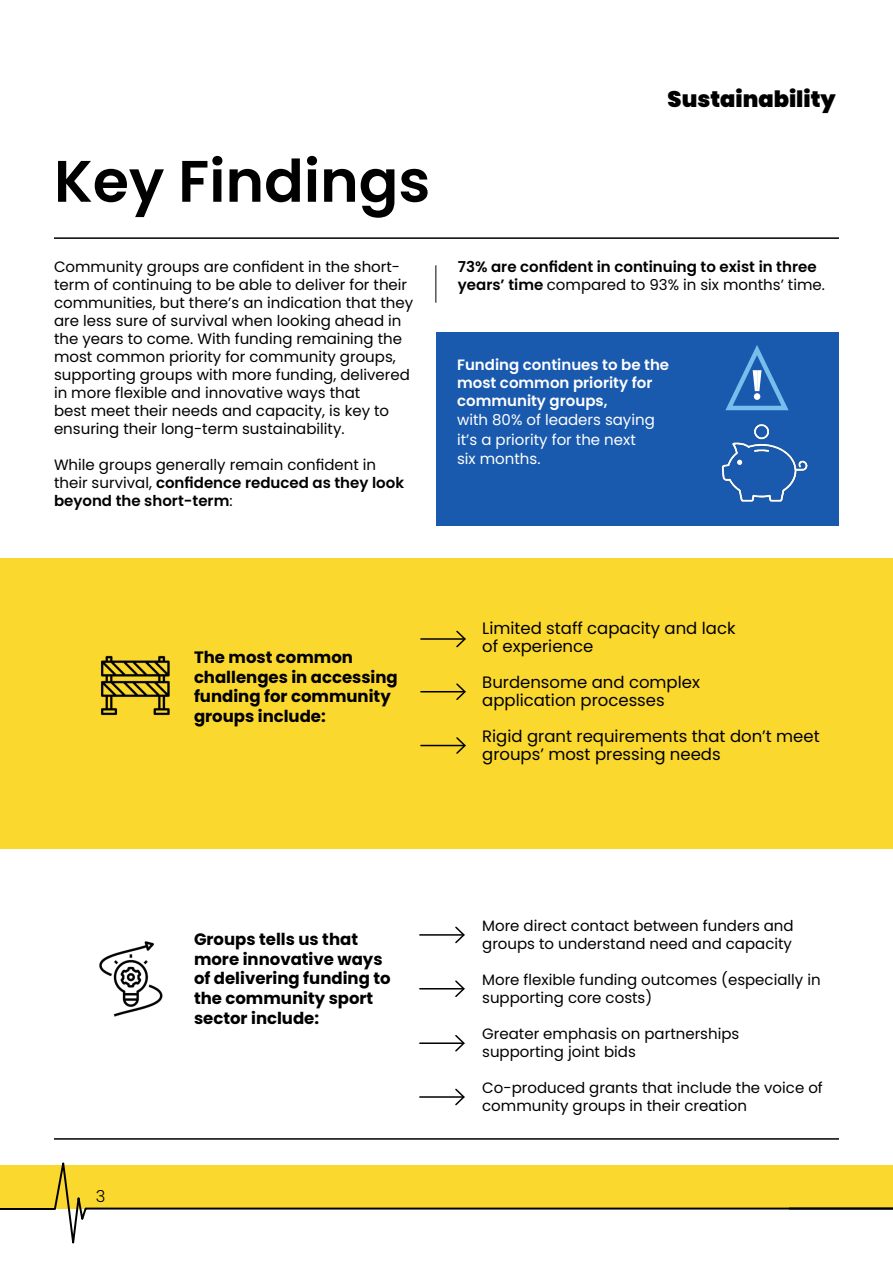
<style>
.page{position:relative;width:893px;height:1263px;background:#fff}
.page>*{position:absolute;margin:0;border:0;box-sizing:border-box;transform-origin:0 0}
.t1{font:600 58.5px "Poppins";color:#000}
.t2{font:900 22.5px "Poppins";color:#000}
.t3{font:700 16.5px/19.8px "Poppins";color:#000}
.t4{font:16.5px/18px "Poppins";color:#000}
.t5{font:300 16.5px "Poppins";color:#000}
.t6{font:15px/18px "Poppins";color:#000}
.t7{font:600 15px/18px "Poppins";color:#000}
.t8{font:600 15px/18px "Poppins";color:#fff}
.t9{font:15px/19.5px "Poppins";color:#fff}
.s1{font-weight:600}
.s2{font-weight:400}
</style>
<div class="page">
<div style="left:0;top:558px;width:893px;height:291px;background:#fbd82e"></div>
<svg style="left:0;top:1162px;width:788px;height:81px"></svg>
<div style="left:788px;top:1165px;width:105px;height:45px;background:#fbd82e"></div>
<div style="left:436px;top:332px;width:403px;height:193px;background:#1959ae"></div>
<hr style="left:54px;top:237px;width:785px;height:2px;background:#000">
<hr style="left:435px;top:265px;width:1px;height:38px;background:#000">
<hr style="left:54px;top:1138px;width:785px;height:2px;background:#000">
<img style="left:99px;top:941px;width:64px;height:76px">
<img style="left:101px;top:655px;width:69px;height:61px">
<hr style="left:421px;top:638px;width:42px;height:2px;background:#000">
<svg style="left:455px;top:630px;width:11px;height:18px"></svg>
<hr style="left:421px;top:691px;width:42px;height:1px;background:#000">
<svg style="left:455px;top:683px;width:11px;height:17px"></svg>
<hr style="left:420px;top:934px;width:42px;height:2px;background:#000">
<svg style="left:454px;top:926px;width:11px;height:18px"></svg>
<hr style="left:420px;top:988px;width:42px;height:1px;background:#000">
<svg style="left:454px;top:980px;width:11px;height:17px"></svg>
<hr style="left:420px;top:1042px;width:42px;height:2px;background:#000">
<svg style="left:454px;top:1035px;width:11px;height:17px"></svg>
<hr style="left:420px;top:1096px;width:42px;height:2px;background:#000">
<svg style="left:454px;top:1088px;width:11px;height:18px"></svg>
<hr style="left:421px;top:745px;width:42px;height:1px;background:#000">
<svg style="left:455px;top:737px;width:11px;height:17px"></svg>
<img style="left:669px;top:424px;width:170px;height:102px">
<svg style="left:725px;top:345px;width:64px;height:66px"></svg>
<h1 class="t1" style="left:54px;top:147px;width:378px">Key Findings</h1>
<p class="t6" style="left:54px;top:258px;width:361px">Community groups are confident in the short&shy;term of continuing to be able to deliver for their communities, but there’s an indication that they are less sure of survival when looking ahead in the years to come. With funding remaining the most common priority for community groups, supporting groups with more funding, delivered in more flexible and innovative ways that<br>best meet their needs and capacity, is key to ensuring their long-term sustainability.</p>
<p class="t6" style="left:54px;top:456px;width:352px">While groups generally remain confident in their survival, <span class="s1">confidence reduced as they look beyond the short-term</span>:</p>
<h2 class="t2" style="left:668px;top:86px;width:170px">Sustainability</h2>
<p class="t7" style="left:458px;top:258px;width:369px">73% are confident in continuing to exist in three years’ time <span class="s2">compared to 93% in six months’ time.</span></p>
<p class="t8" style="left:457px;top:356px;width:214px">Funding continues to be the most common priority for community groups,</p>
<p class="t9" style="left:457px;top:410px;width:199px">with 80% of leaders saying it’s a priority for the next six months.</p>
<p class="t3" style="left:194px;top:647px;width:205px">The most common challenges in accessing funding for community groups include:</p>
<p class="t4" style="left:482px;top:620px;width:255px">Limited staff capacity and lack of experience</p>
<p class="t4" style="left:482px;top:674px;width:219px">Burdensome and complex application processes</p>
<p class="t4" style="left:482px;top:728px;width:339px">Rigid grant requirements that don’t meet groups’ most pressing needs</p>
<p class="t5" style="left:96px;top:1187px;width:11px">3</p>
<p class="t3" style="left:194px;top:929px;width:198px">Groups tells us that more innovative ways of delivering funding to the community sport sector include:</p>
<p class="t6" style="left:482px;top:917px;width:313px">More direct contact between funders and groups to understand need and capacity</p>
<p class="t6" style="left:482px;top:971px;width:340px">More flexible funding outcomes (especially in supporting core costs)</p>
<p class="t6" style="left:482px;top:1025px;width:259px">Greater emphasis on partnerships supporting joint bids</p>
<p class="t6" style="left:482px;top:1079px;width:342px">Co-produced grants that include the voice of community groups in their creation</p>
</div>
